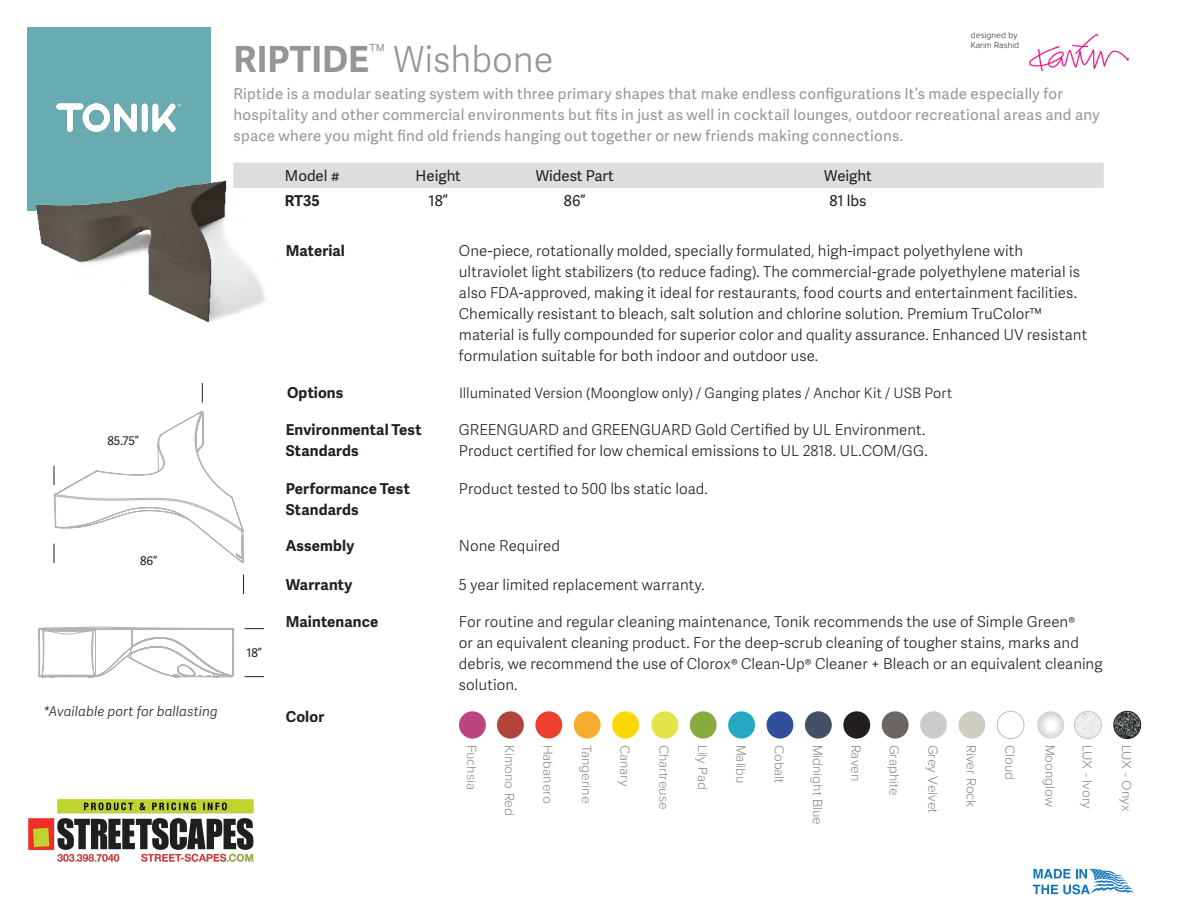
<style>
.page{position:relative;width:1188px;height:918px;background:#fff}
.page>*{position:absolute;margin:0;border:0;box-sizing:border-box;transform-origin:0 0}
.t1{font:300 36px "Adelle Sans";color:#939598}
.t2{font:300 15px/21px "Adelle Sans";letter-spacing:.005em;color:#231f20}
.t3{font:15px/21px "Adelle Sans";letter-spacing:.015em;color:#939598}
.t4{font:700 15px/21px "Adelle Sans";letter-spacing:.01em;color:#231f20}
.t5{font:15px "Adelle Sans";color:#231f20}
.t6{font:300 14.25px "Adelle Sans";letter-spacing:.005em;color:#231f20}
.t7{font:300 13.65px "Proxima Nova";color:#808285}
.t8{font:italic 300 13.5px "Adelle Sans";letter-spacing:.01em;color:#231f20}
.t9{font:12px "Adelle Sans";color:#231f20}
.t10{font:300 8.7px/10.5px "Proxima Nova";color:#231f20}
.s1{font-weight:700}
</style>
<div class="page">
<div style="left:27px;top:27px;width:184px;height:184px;background:#68acb2"></div>
<img style="left:57px;top:104px;width:124px;height:27px">
<svg style="left:1033px;top:869px;width:101px;height:25px"></svg>
<div style="left:233px;top:163px;width:871px;height:25px;background:#dcdddf"></div>
<img style="left:36px;top:174px;width:243px;height:149px">
<svg style="left:38px;top:626px;width:196px;height:52px"></svg>
<svg style="left:202px;top:383px;width:1px;height:19px"></svg>
<svg style="left:245px;top:628px;width:19px;height:1px"></svg>
<svg style="left:245px;top:676px;width:19px;height:1px"></svg>
<svg style="left:54px;top:411px;width:190px;height:152px"></svg>
<svg style="left:243px;top:575px;width:1px;height:19px"></svg>
<img style="left:1029px;top:33px;width:100px;height:38px">
<img style="left:1075px;top:711px;width:26px;height:28px;border-radius:14px">
<div style="left:1074px;top:711px;width:28px;height:28px;border:1px solid #231f20;border-radius:50%"></div>
<img style="left:1114px;top:711px;width:27px;height:28px;border-radius:14px">
<div style="left:1114px;top:711px;width:27px;height:28px;border:1px solid #231f20;border-radius:50%"></div>
<div style="left:459px;top:711px;width:27px;height:28px;background:#bb437f;border-radius:50%"></div>
<div style="left:612px;top:711px;width:27px;height:28px;background:#fcd704;border-radius:50%"></div>
<div style="left:574px;top:711px;width:27px;height:28px;background:#f6ac2f;border-radius:50%"></div>
<div style="left:805px;top:711px;width:27px;height:28px;background:#425163;border-radius:50%"></div>
<div style="left:535px;top:711px;width:27px;height:28px;background:#eb422f;border-radius:50%"></div>
<div style="left:497px;top:711px;width:27px;height:28px;background:#b14338;border-radius:50%"></div>
<div style="left:997px;top:711px;width:27px;height:28px;border:1px solid #231f20;border-radius:50%"></div>
<div style="left:651px;top:711px;width:27px;height:28px;background:#e2e249;border-radius:50%"></div>
<div style="left:920px;top:711px;width:27px;height:28px;background:#cbcbc9;border-radius:50%"></div>
<div style="left:959px;top:711px;width:26px;height:28px;background:#d0cdc2;border-radius:50%"></div>
<div style="left:728px;top:711px;width:27px;height:28px;background:#25a9c0;border-radius:50%"></div>
<div style="left:882px;top:711px;width:27px;height:28px;background:#6a6661;border-radius:50%"></div>
<div style="left:690px;top:711px;width:27px;height:28px;background:#89ab3e;border-radius:50%"></div>
<div style="left:843px;top:711px;width:27px;height:28px;background:#231f20;border-radius:50%"></div>
<div style="left:767px;top:711px;width:26px;height:28px;background:#31509b;border-radius:50%"></div>
<svg style="left:1037px;top:711px;width:27px;height:28px"></svg>
<img style="left:28px;top:799px;width:226px;height:63px">
<p class="t9" style="left:107px;top:432px;width:33px">85.75”</p>
<p class="t9" style="left:140px;top:552px;width:19px">86”</p>
<p class="t8" style="left:44px;top:702px;width:176px">*Available port for ballasting</p>
<p class="t1" style="left:234px;top:33px;width:321px"><span class="s1">RIPTIDE</span><sup>™</sup> Wishbone</p>
<p class="t10" style="left:971px;top:29px;width:50px">designed by<br>Karim Rashid</p>
<p class="t3" style="left:234px;top:83px;width:868px">Riptide is a modular seating system with three primary shapes that make endless configurations It’s made especially for hospitality and other commercial environments but fits in just as well in cocktail lounges, outdoor recreational areas and any space where you might find old friends hanging out together or new friends making connections.</p>
<p class="t5" style="left:285px;top:165px;width:57px">Model #</p>
<p class="t5" style="left:416px;top:165px;width:47px">Height</p>
<p class="t5" style="left:536px;top:165px;width:79px">Widest Part</p>
<p class="t5" style="left:824px;top:165px;width:49px">Weight</p>
<p class="t4" style="left:285px;top:190px;width:36px">RT35</p>
<p class="t5" style="left:429px;top:190px;width:21px">18”</p>
<p class="t5" style="left:564px;top:190px;width:23px">86”</p>
<p class="t5" style="left:829px;top:190px;width:39px">81 lbs</p>
<p class="t4" style="left:286px;top:239px;width:61px">Material</p>
<p class="t2" style="left:459px;top:239px;width:630px">One-piece, rotationally molded, specially formulated, high-impact polyethylene with ultraviolet light stabilizers (to reduce fading). The commercial-grade polyethylene material is also FDA-approved, making it ideal for restaurants, food courts and entertainment facilities.<br>Chemically resistant to bleach, salt solution and chlorine solution. Premium TruColor™ material is fully compounded for superior color and quality assurance. Enhanced UV resistant formulation suitable for both indoor and outdoor use.</p>
<p class="t4" style="left:287px;top:382px;width:58px">Options</p>
<p class="t6" style="left:459px;top:383px;width:495px">Illuminated Version (Moonglow only) / Ganging plates / Anchor Kit / USB Port</p>
<p class="t9" style="left:247px;top:644px;width:17px">18”</p>
<p class="t4" style="left:286px;top:418px;width:137px">Environmental Test<br>Standards</p>
<p class="t4" style="left:286px;top:478px;width:126px">Performance Test<br>Standards</p>
<p class="t2" style="left:459px;top:419px;width:470px">GREENGUARD and GREENGUARD Gold Certified by UL Environment.<br>Product certified for low chemical emissions to UL 2818. UL.COM/GG.</p>
<p class="t2" style="left:459px;top:478px;width:250px">Product tested to 500 lbs static load.</p>
<p class="t4" style="left:286px;top:534px;width:70px">Assembly</p>
<p class="t2" style="left:459px;top:535px;width:103px">None Required</p>
<p class="t4" style="left:286px;top:574px;width:68px">Warranty</p>
<p class="t2" style="left:459px;top:574px;width:247px">5 year limited replacement warranty.</p>
<p class="t2" style="left:459px;top:610px;width:645px">For routine and regular cleaning maintenance, Tonik recommends the use of Simple Green®<br>or an equivalent cleaning product. For the deep-scrub cleaning of tougher stains, marks and debris, we recommend the use of Clorox® Clean-Up® Cleaner + Bleach or an equivalent cleaning solution.</p>
<p class="t4" style="left:286px;top:610px;width:94px">Maintenance</p>
<p class="t4" style="left:286px;top:706px;width:40px">Color</p>
<p class="t7" style="left:482px;top:745px;width:47px;rotate:90deg">Fuchsia</p>
<p class="t7" style="left:520px;top:745px;width:73px;rotate:90deg">Kimono Red</p>
<p class="t7" style="left:558px;top:745px;width:60px;rotate:90deg">Habanero</p>
<p class="t7" style="left:597px;top:745px;width:60px;rotate:90deg">Tangerine</p>
<p class="t7" style="left:635px;top:745px;width:43px;rotate:90deg">Canary</p>
<p class="t7" style="left:674px;top:745px;width:67px;rotate:90deg">Chartreuse</p>
<p class="t7" style="left:713px;top:745px;width:47px;rotate:90deg">Lily Pad</p>
<p class="t7" style="left:751px;top:745px;width:40px;rotate:90deg">Malibu</p>
<p class="t7" style="left:790px;top:745px;width:40px;rotate:90deg">Cobalt</p>
<p class="t7" style="left:828px;top:745px;width:82px;rotate:90deg">Midnight Blue</p>
<p class="t7" style="left:866px;top:745px;width:38px;rotate:90deg">Raven</p>
<p class="t7" style="left:905px;top:745px;width:52px;rotate:90deg">Graphite</p>
<p class="t7" style="left:943px;top:745px;width:70px;rotate:90deg">Grey Velvet</p>
<p class="t7" style="left:981px;top:745px;width:64px;rotate:90deg">River Rock</p>
<p class="t7" style="left:1020px;top:745px;width:37px;rotate:90deg">Cloud</p>
<p class="t7" style="left:1060px;top:745px;width:64px;rotate:90deg">Moonglow</p>
<p class="t7" style="left:1098px;top:745px;width:66px;rotate:90deg">LUX - Ivory</p>
<p class="t7" style="left:1137px;top:745px;width:68px;rotate:90deg">LUX - Onyx</p>
</div>
